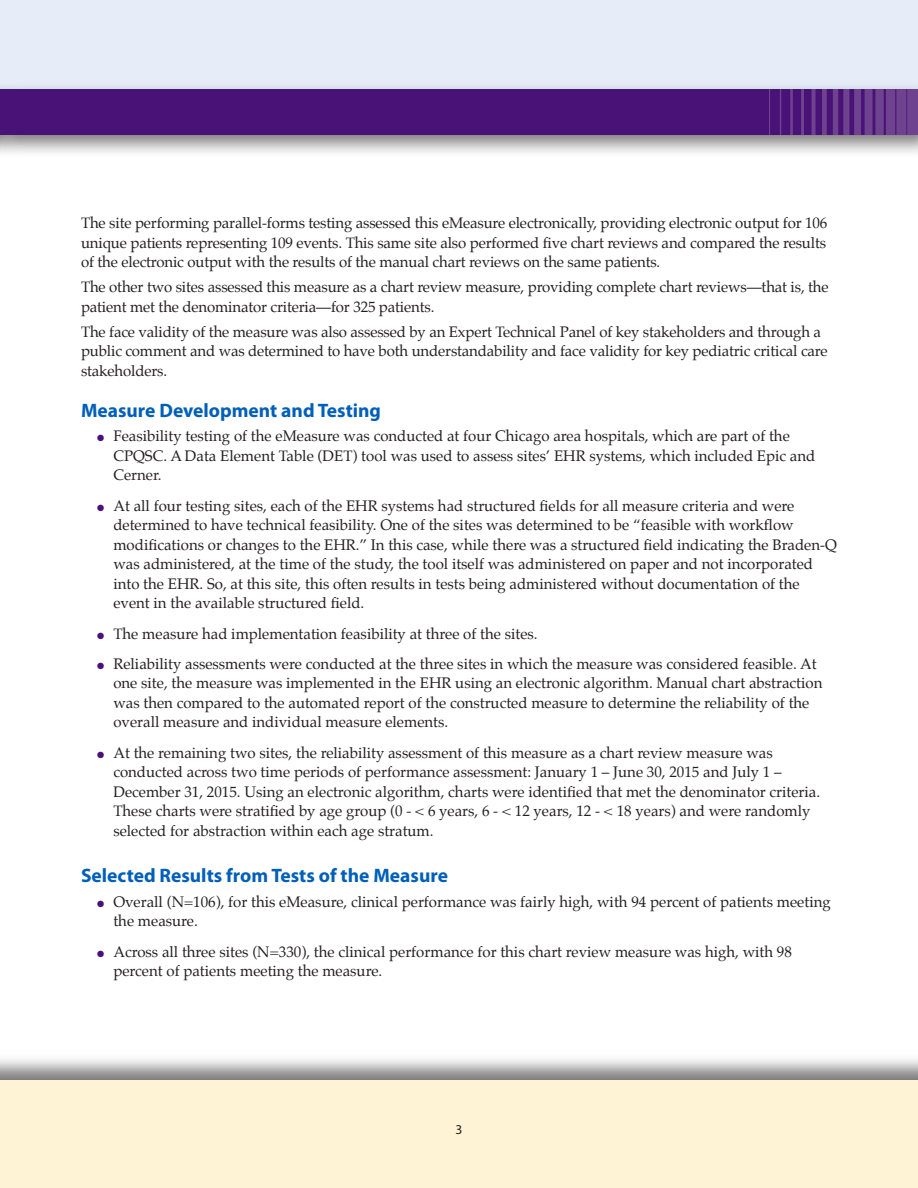
<style>
.page{position:relative;width:918px;height:1188px;background:#fff}
.page>*{position:absolute;margin:0;border:0;box-sizing:border-box;transform-origin:0 0}
.t1{font:700 19.5px "Myriad Pro";color:#005fb9}
.t2{font:15px/19.5px "Palatino";color:#231f20}
.t3{font:13.5px "Myriad Pro";color:#231f20}
.s1{color:#491276}
</style>
<div class="page">
<div style="left:0;top:1054px;width:918px;height:134px;background:#231f20;opacity:.6"></div>
<div style="left:0;top:1080px;width:918px;height:108px;background:#fef3d5"></div>
<div style="left:0;top:0;width:918px;height:96px;background:#e7edf8"></div>
<div style="left:0;top:82px;width:918px;height:76px;background:#231f20;opacity:.6"></div>
<div style="left:0;top:90px;width:918px;height:45px;background:#491276"></div>
<img style="left:780px;top:90px;width:138px;height:45px">
<p class="t2" style="left:81px;top:213px;width:748px;text-align:justify">The site performing parallel-forms testing assessed this eMeasure electronically, providing electronic output for 106 unique patients representing 109 events. This same site also performed five chart reviews and compared the results of the electronic output with the results of the manual chart reviews on the same patients.</p>
<p class="t2" style="left:81px;top:277px;width:749px">The other two sites assessed this measure as a chart review measure, providing complete chart reviews—that is, the patient met the denominator criteria—for 325 patients.</p>
<p class="t2" style="left:81px;top:322px;width:748px">The face validity of the measure was also assessed by an Expert Technical Panel of key stakeholders and through a public comment and was determined to have both understandability and face validity for key pediatric critical care stakeholders.</p>
<h2 class="t1" style="left:81px;top:397px;width:302px">Measure Development and Testing</h2>
<p class="t2" style="left:113px;top:426px;width:703px;text-indent:-16px"><span class="s1">●</span> Feasibility testing of the eMeasure was conducted at four Chicago area hospitals, which are part of the<br>CPQSC. A Data Element Table (DET) tool was used to assess sites’ EHR systems, which included Epic and<br>Cerner.</p>
<p class="t2" style="left:113px;top:496px;width:725px;text-indent:-16px"><span class="s1">●</span> At all four testing sites, each of the EHR systems had structured fields for all measure criteria and were determined to have technical feasibility. One of the sites was determined to be “feasible with workflow modifications or changes to the EHR.” In this case, while there was a structured field indicating the Braden-Q was administered, at the time of the study, the tool itself was administered on paper and not incorporated into the EHR. So, at this site, this often results in tests being administered without documentation of the event in the available structured field.</p>
<p class="t2" style="left:97px;top:624px;width:442px"><span class="s1">●</span> The measure had implementation feasibility at three of the sites.</p>
<p class="t2" style="left:113px;top:654px;width:710px;text-indent:-16px"><span class="s1">●</span> Reliability assessments were conducted at the three sites in which the measure was considered feasible. At one site, the measure was implemented in the EHR using an electronic algorithm. Manual chart abstraction was then compared to the automated report of the constructed measure to determine the reliability of the overall measure and individual measure elements.</p>
<p class="t2" style="left:113px;top:743px;width:708px;text-indent:-16px"><span class="s1">●</span> At the remaining two sites, the reliability assessment of this measure as a chart review measure was conducted across two time periods of performance assessment: January 1 – June 30, 2015 and July 1 – December 31, 2015. Using an electronic algorithm, charts were identified that met the denominator criteria.<br>These charts were stratified by age group (0 - &lt; 6 years, 6 - &lt; 12 years, 12 - &lt; 18 years) and were randomly selected for abstraction within each age stratum.</p>
<h2 class="t1" style="left:81px;top:863px;width:368px">Selected Results from Tests of the Measure</h2>
<p class="t2" style="left:113px;top:892px;width:719px;text-indent:-16px"><span class="s1">●</span> Overall (N=106), for this eMeasure, clinical performance was fairly high, with 94 percent of patients meeting the measure.</p>
<p class="t2" style="left:113px;top:942px;width:680px;text-indent:-16px"><span class="s1">●</span> Across all three sites (N=330), the clinical performance for this chart review measure was high, with 98 percent of patients meeting the measure.</p>
<p class="t3" style="left:456px;top:1121px;width:8px">3</p>
</div>
